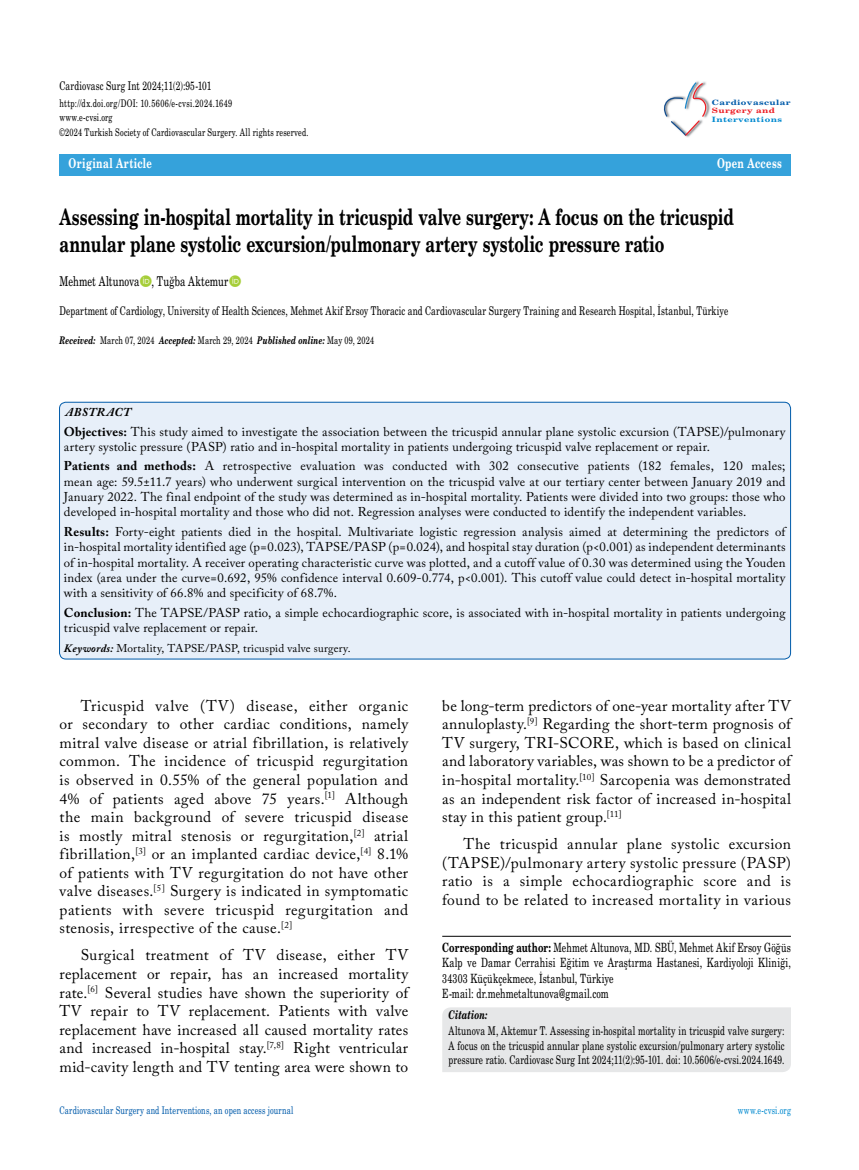
<style>
.page{position:relative;width:859px;height:1170px;background:#fff}
.page>*{position:absolute;margin:0;border:0;box-sizing:border-box;transform-origin:0 0}
.t1{font:22.5px/27px "Madison Bold Tr";color:#000}
.t2{font:15.45px/18.6px "Adobe Caslon Pro";letter-spacing:.025em;color:#000;text-align:justify}
.t3{font:13.5px "Madison Tr";letter-spacing:.005em;color:#000}
.t4{font:13.5px "Madison Bold Tr";letter-spacing:.03em;color:#fff}
.t5{font:12.75px/15.3px "Adobe Caslon Pro";letter-spacing:.01em;color:#000}
.t6{font:12.75px/15.3px "Madison Tr";letter-spacing:.01em;color:#000}
.t7{font:12px/14.4px "Madison Tr";letter-spacing:.01em;color:#000;text-align:justify}
.t8{font:12px "Madison Bold Italic Tr";letter-spacing:.005em;color:#000}
.t9{font:italic 700 12px "Adobe Caslon Pro";letter-spacing:.04em;color:#000}
.t10{font:11.25px "Adobe Caslon Pro";letter-spacing:.02em;color:#000}
.t11{font:10.5px/14.7px "Madison Tr";letter-spacing:.02em;color:#000}
.t12{font:10.5px "Madison Bold Italic Tr";letter-spacing:.01em;color:#000}
.t13{font:10.5px "Madison Tr";letter-spacing:.015em;color:#005baa}
.t14{font:10.5px "Madison Tr";letter-spacing:.015em;color:#0089cf}
.t15{font:7.35px "Madison Bold Tr";letter-spacing:.03em;color:#005baa;scale:1.8 1}
.t16{font:7.35px "Madison Bold Tr";letter-spacing:.03em;color:#0089cf;scale:1.8 1}
.t17{font:7.35px "Madison Bold Tr";letter-spacing:.03em;color:#ed1d24;scale:1.8 1}
.s1{font-family:"Madison Tr"}
.s2{font-weight:700}
.s3{font-weight:700;font-style:italic}
.s4{font-family:"Madison Bold Tr"}
</style>
<div class="page">
<img style="left:685px;top:81px;width:25px;height:56px">
<svg style="left:664px;top:82px;width:44px;height:54px"></svg>
<div style="left:60px;top:154px;width:731px;height:22px;background:#35a2db"></div>
<hr style="left:442px;top:935px;width:349px;height:1px;background:#000">
<div style="left:60px;top:402px;width:730px;height:257px;background:#e7eff9;border-radius:6px"></div>
<div style="left:59px;top:402px;width:732px;height:257px;border:1px solid #005baa;border-radius:6px"></div>
<div style="left:442px;top:1007px;width:349px;height:64px;background:#e6e7e8"></div>
<p class="t7" style="left:60px;top:78px;width:153px">Cardiovasc Surg Int 2024;11(2):95-101</p>
<p class="t11" style="left:60px;top:95px;width:251px">http://dx.doi.org/DOI: 10.5606/e-cvsi.2024.1649<br>www.e-cvsi.org<br>©2024 Turkish Society of Cardiovascular Surgery. All rights reserved.</p>
<p class="t15" style="left:712px;top:97px;width:45px">Cardiovascular</p>
<p class="t17" style="left:712px;top:106px;width:37px">Surgery and</p>
<p class="t16" style="left:712px;top:115px;width:40px">Interventions</p>
<p class="t4" style="left:69px;top:155px;width:85px">Original Article</p>
<p class="t4" style="left:717px;top:155px;width:66px">Open Access</p>
<h1 class="t1" style="left:60px;top:202px;width:676px">Assessing in-hospital mortality in tricuspid valve surgery: A focus on the tricuspid annular plane systolic excursion/pulmonary artery systolic pressure ratio</h1>
<p class="t3" style="left:60px;top:272px;width:170px">Mehmet Altunova , Tuğba Aktemur</p>
<p class="t7" style="left:60px;top:303px;width:670px">Department of Cardiology, University of Health Sciences, Mehmet Akif Ersoy Thoracic and Cardiovascular Surgery Training and Research Hospital, İstanbul, Türkiye</p>
<p class="t12" style="left:60px;top:334px;width:316px">Received: <span class="s1">March 07, 2024</span> Accepted: <span class="s1">March 29, 2024</span> Published online: <span class="s1">May 09, 2024</span></p>
<p class="t9" style="left:65px;top:405px;width:67px">ABSTRACT</p>
<p class="t5" style="left:64px;top:423px;width:723px"><span class="s2">Objectives:</span> This study aimed to investigate the association between the tricuspid annular plane systolic excursion (TAPSE)/pulmonary artery systolic pressure (PASP) ratio and in-hospital mortality in patients undergoing tricuspid valve replacement or repair.</p>
<p class="t5" style="left:64px;top:458px;width:723px;text-align:justify"><span class="s2">Patients and methods:</span> A retrospective evaluation was conducted with 302 consecutive patients (182 females, 120 males; mean age: 59.5±11.7 years) who underwent surgical intervention on the tricuspid valve at our tertiary center between January 2019 and January 2022. The final endpoint of the study was determined as in-hospital mortality. Patients were divided into two groups: those who developed in-hospital mortality and those who did not. Regression analyses were conducted to identify the independent variables.</p>
<p class="t5" style="left:64px;top:524px;width:723px;text-align:justify"><span class="s2">Results:</span> Forty-eight patients died in the hospital. Multivariate logistic regression analysis aimed at determining the predictors of in-hospital mortality identified age (p=0.023), TAPSE/PASP (p=0.024), and hospital stay duration (p&lt;0.001) as independent determinants of in-hospital mortality. A receiver operating characteristic curve was plotted, and a cutoff value of 0.30 was determined using the Youden index (area under the curve=0.692, 95% confidence interval 0.609-0.774, p&lt;0.001). This cutoff value could detect in-hospital mortality with a sensitivity of 66.8% and specificity of 68.7%.</p>
<p class="t5" style="left:64px;top:604px;width:723px"><span class="s2">Conclusion:</span> The TAPSE/PASP ratio, a simple echocardiographic score, is associated with in-hospital mortality in patients undergoing tricuspid valve replacement or repair.</p>
<p class="t10" style="left:64px;top:641px;width:288px"><span class="s3">Keywords:</span> Mortality, TAPSE/PASP, tricuspid valve surgery.</p>
<p class="t2" style="left:60px;top:696px;width:350px;text-indent:21px">Tricuspid valve (TV) disease, either organic or secondary to other cardiac conditions, namely mitral valve disease or atrial fibrillation, is relatively common. The incidence of tricuspid regurgitation is observed in 0.55% of the general population and 4% of patients aged above 75 years.<sup>[1]</sup> Although the main background of severe tricuspid disease is mostly mitral stenosis or regurgitation,<sup>[2]</sup> atrial fibrillation,<sup>[3]</sup> or an implanted cardiac device,<sup>[4]</sup> 8.1% of patients with TV regurgitation do not have other valve diseases.<sup>[5]</sup> Surgery is indicated in symptomatic patients with severe tricuspid regurgitation and stenosis, irrespective of the cause.<sup>[2]</sup></p>
<p class="t2" style="left:60px;top:945px;width:350px;text-indent:21px">Surgical treatment of TV disease, either TV replacement or repair, has an increased mortality rate.<sup>[6]</sup> Several studies have shown the superiority of TV repair to TV replacement. Patients with valve replacement have increased all caused mortality rates and increased in-hospital stay.<sup>[7,8]</sup> Right ventricular mid-cavity length and TV tenting area were shown to</p>
<p class="t2" style="left:442px;top:696px;width:350px">be long-term predictors of one-year mortality after TV annuloplasty.<sup>[9]</sup> Regarding the short-term prognosis of TV surgery, TRI-SCORE, which is based on clinical and laboratory variables, was shown to be a predictor of in-hospital mortality.<sup>[10]</sup> Sarcopenia was demonstrated as an independent risk factor of increased in-hospital stay in this patient group.<sup>[11]</sup></p>
<p class="t2" style="left:442px;top:834px;width:350px;text-indent:21px">The tricuspid annular plane systolic excursion (TAPSE)/pulmonary artery systolic pressure (PASP) ratio is a simple echocardiographic score and is found to be related to increased mortality in various</p>
<p class="t6" style="left:442px;top:939px;width:350px"><span class="s4">Corresponding author:</span> Mehmet Altunova, MD. SBÜ, Mehmet Akif Ersoy Göğüs Kalp ve Damar Cerrahisi Eğitim ve Araştırma Hastanesi, Kardiyoloji Kliniği, 34303 Küçükçekmece, İstanbul, Türkiye<br>E-mail: dr.mehmetaltunova@gmail.com</p>
<p class="t8" style="left:449px;top:1006px;width:41px">Citation:</p>
<p class="t7" style="left:449px;top:1023px;width:337px">Altunova M, Aktemur T. Assessing in-hospital mortality in tricuspid valve surgery:<br>A focus on the tricuspid annular plane systolic excursion/pulmonary artery systolic pressure ratio. Cardiovasc Surg Int 2024;11(2):95-101. doi: 10.5606/e-cvsi.2024.1649.</p>
<p class="t13" style="left:60px;top:1103px;width:235px">Cardiovascular Surgery and Interventions, an open access journal</p>
<p class="t14" style="left:738px;top:1103px;width:55px">www.e-cvsi.org</p>
</div>
